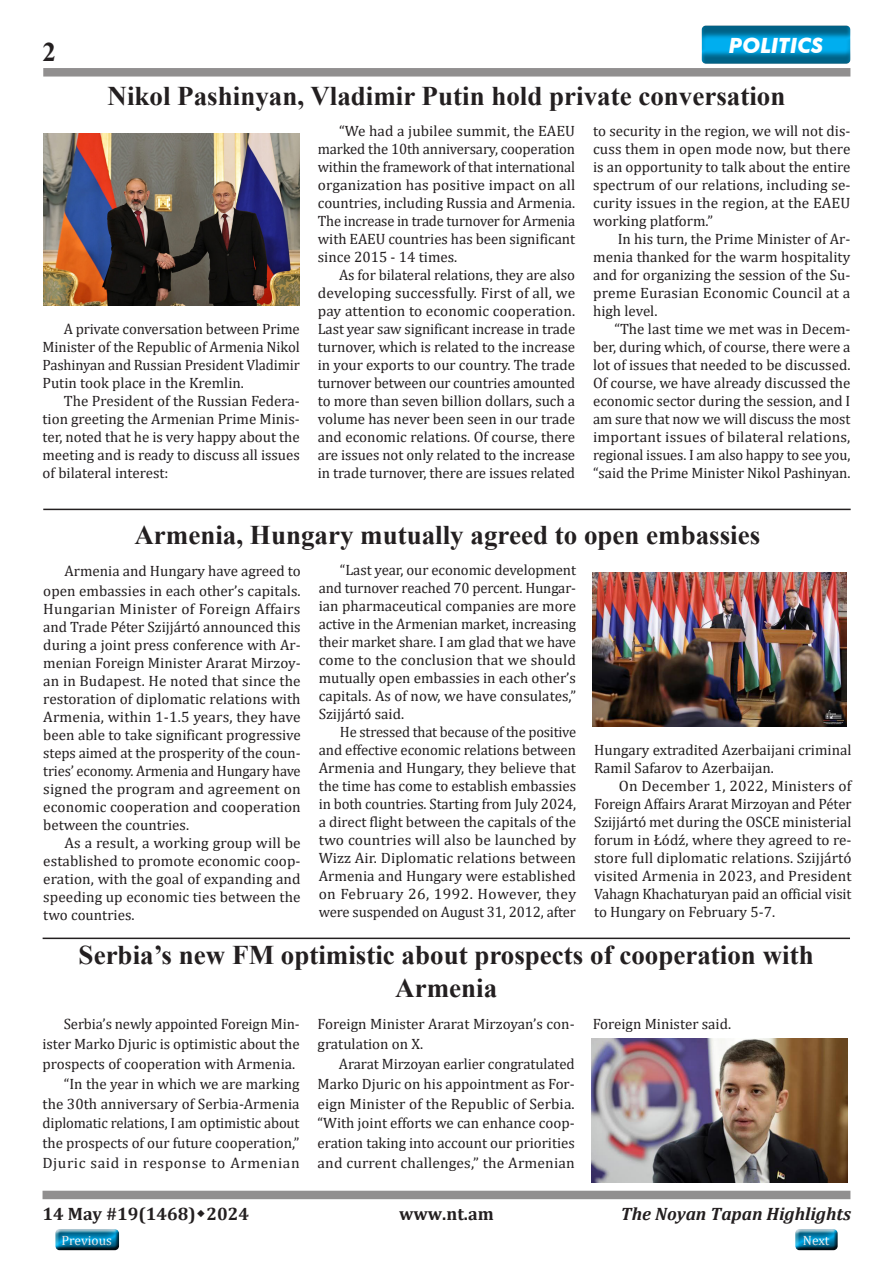
<style>
.page{position:relative;width:893px;height:1263px;background:#fff}
.page>*{position:absolute;margin:0;border:0;box-sizing:border-box;transform-origin:0 0}
.t1{font:700 27px/32.4px "Times New Roman";color:#231f20;text-align:center}
.t2{font:italic 700 21px "Futura BT";color:#fff}
.t3{font:700 18px "Cambria";color:#231f20}
.t4{font:italic 700 18px "Cambria";color:#231f20}
.t5{font:15px/18px "Cambria";color:#231f20;text-align:justify}
.t6{font:13.5px "Cambria";color:#fff}
</style>
<div class="page">
<div style="left:792px;top:1229px;width:50px;height:26px;background:#231f20;opacity:.75"></div>
<div style="left:52px;top:1228px;width:72px;height:27px;background:#231f20;opacity:.75"></div>
<div style="left:43px;top:68px;width:807px;height:9px;background:#918f8f"></div>
<div style="left:43px;top:1191px;width:807px;height:8px;background:#918f8f"></div>
<div style="left:700px;top:24px;width:151px;height:41px;background:#231f20;opacity:.5"></div>
<hr style="left:43px;top:509px;width:808px;height:1px;background:#231f20">
<hr style="left:43px;top:937px;width:807px;height:2px;background:#231f20">
<img style="left:43px;top:133px;width:257px;height:173px">
<img style="left:593px;top:572px;width:253px;height:154px">
<img style="left:591px;top:1038px;width:257px;height:145px">
<h1 class="t1" style="left:43px;top:35px;width:15px">2</h1>
<h2 class="t2" style="left:729px;top:32px;width:96px">POLITICS</h2>
<h1 class="t1" style="left:108px;top:79px;width:679px">Nikol Pashinyan, Vladimir Putin hold private conversation</h1>
<p class="t5" style="left:43px;top:320px;width:259px;text-indent:21px">A private conversation between Prime Minister of the Republic of Armenia Nikol Pashinyan and Russian President Vladimir Putin took place in the Kremlin.</p>
<p class="t5" style="left:43px;top:392px;width:259px;text-indent:21px">The President of the Russian Federa&shy;tion greeting the Armenian Prime Minis&shy;ter, noted that he is very happy about the meeting and is ready to discuss all issues of bilateral interest:</p>
<p class="t5" style="left:318px;top:122px;width:259px;text-indent:21px">“We had a jubilee summit, the EAEU marked the 10th anniversary, cooperation within the framework of that international organization has positive impact on all countries, including Russia and Armenia.<br>The increase in trade turnover for Armenia with EAEU countries has been significant since 2015 - 14 times.</p>
<p class="t5" style="left:318px;top:266px;width:259px;text-indent:21px">As for bilateral relations, they are also developing successfully. First of all, we pay attention to economic cooperation.<br>Last year saw significant increase in trade turnover, which is related to the increase in your exports to our country. The trade turnover between our countries amounted to more than seven billion dollars, such a volume has never been seen in our trade and economic relations. Of course, there are issues not only related to the increase in trade turnover, there are issues related</p>
<p class="t5" style="left:593px;top:122px;width:259px">to security in the region, we will not dis&shy;cuss them in open mode now, but there is an opportunity to talk about the entire spectrum of our relations, including se&shy;curity issues in the region, at the EAEU working platform.”</p>
<p class="t5" style="left:593px;top:230px;width:259px;text-indent:25px">In his turn, the Prime Minister of Ar&shy;menia thanked for the warm hospitality and for organizing the session of the Su&shy;preme Eurasian Economic Council at a high level.</p>
<p class="t5" style="left:593px;top:320px;width:259px;text-indent:21px">“The last time we met was in Decem&shy;ber, during which, of course, there were a lot of issues that needed to be discussed.<br>Of course, we have already discussed the economic sector during the session, and I am sure that now we will discuss the most important issues of bilateral relations, regional issues. I am also happy to see you, “said the Prime Minister Nikol Pashinyan.</p>
<h1 class="t1" style="left:134px;top:518px;width:627px">Armenia, Hungary mutually agreed to open embassies</h1>
<p class="t5" style="left:43px;top:561px;width:259px;line-height:19.8px;text-align:right">Armenia and Hungary have agreed to open embassies in each other’s capitals.</p>
<p class="t5" style="left:43px;top:600px;width:259px">Hungarian Minister of Foreign Affairs and Trade Péter Szijjártó announced this during a joint press conference with Ar&shy;menian Foreign Minister Ararat Mirzoy&shy;an in Budapest. He noted that since the restoration of diplomatic relations with Armenia, within 1-1.5 years, they have been able to take significant progressive steps aimed at the prosperity of the coun&shy;tries’ economy. Armenia and Hungary have signed the program and agreement on economic cooperation and cooperation between the countries.</p>
<p class="t5" style="left:43px;top:834px;width:259px;text-indent:21px">As a result, a working group will be established to promote economic coop&shy;eration, with the goal of expanding and speeding up economic ties between the two countries.</p>
<p class="t5" style="left:319px;top:560px;width:259px;text-indent:21px">“Last year, our economic development and turnover reached 70 percent. Hungar&shy;ian pharmaceutical companies are more active in the Armenian market, increasing their market share. I am glad that we have come to the conclusion that we should mutually open embassies in each other’s capitals. As of now, we have consulates,” Szijjártó said.</p>
<p class="t5" style="left:319px;top:722px;width:259px;text-indent:21px">He stressed that because of the positive and effective economic relations between Armenia and Hungary, they believe that the time has come to establish embassies in both countries. Starting from July 2024, a direct flight between the capitals of the two countries will also be launched by Wizz Air. Diplomatic relations between Armenia and Hungary were established on February 26, 1992. However, they were suspended on August 31, 2012, after</p>
<p class="t5" style="left:594px;top:740px;width:259px">Hungary extradited Azerbaijani criminal<br>Ramil Safarov to Azerbaijan.</p>
<p class="t5" style="left:594px;top:776px;width:259px;text-indent:25px">On December 1, 2022, Ministers of Foreign Affairs Ararat Mirzoyan and Péter Szijjártó met during the OSCE ministerial forum in Łódź, where they agreed to re&shy;store full diplomatic relations. Szijjártó visited Armenia in 2023, and President Vahagn Khachaturyan paid an official visit to Hungary on February 5-7.</p>
<h1 class="t1" style="left:79px;top:938px;width:736px">Serbia’s new FM optimistic about prospects of cooperation with<br>Armenia</h1>
<p class="t5" style="left:43px;top:1014px;width:259px;line-height:19.8px;text-indent:21px">Serbia’s newly appointed Foreign Min&shy;ister Marko Djuric is optimistic about the prospects of cooperation with Armenia.</p>
<p class="t5" style="left:43px;top:1074px;width:259px;line-height:19.8px;text-indent:21px">“In the year in which we are marking the 30th anniversary of Serbia-Armenia diplomatic relations, I am optimistic about the prospects of our future cooperation,” Djuric said in response to Armenian</p>
<p class="t5" style="left:593px;top:1015px;width:140px">Foreign Minister said.</p>
<p class="t5" style="left:318px;top:1014px;width:259px;line-height:19.8px">Foreign Minister Ararat Mirzoyan’s con&shy;gratulation on X.</p>
<p class="t5" style="left:318px;top:1054px;width:259px;line-height:19.8px;text-indent:21px">Ararat Mirzoyan earlier congratulated Marko Djuric on his appointment as For&shy;eign Minister of the Republic of Serbia. “With joint efforts we can enhance coop&shy;eration taking into account our priorities and current challenges,” the Armenian</p>
<p class="t3" style="left:43px;top:1201px;width:208px">14 May #19(1468) 2024</p>
<p class="t3" style="left:399px;top:1201px;width:96px">www.nt.am</p>
<p class="t4" style="left:621px;top:1201px;width:232px">The Noyan Tapan Highlights</p>
<p class="t6" style="left:62px;top:1232px;width:52px">Previous</p>
<p class="t6" style="left:803px;top:1232px;width:28px">Next</p>
</div>
